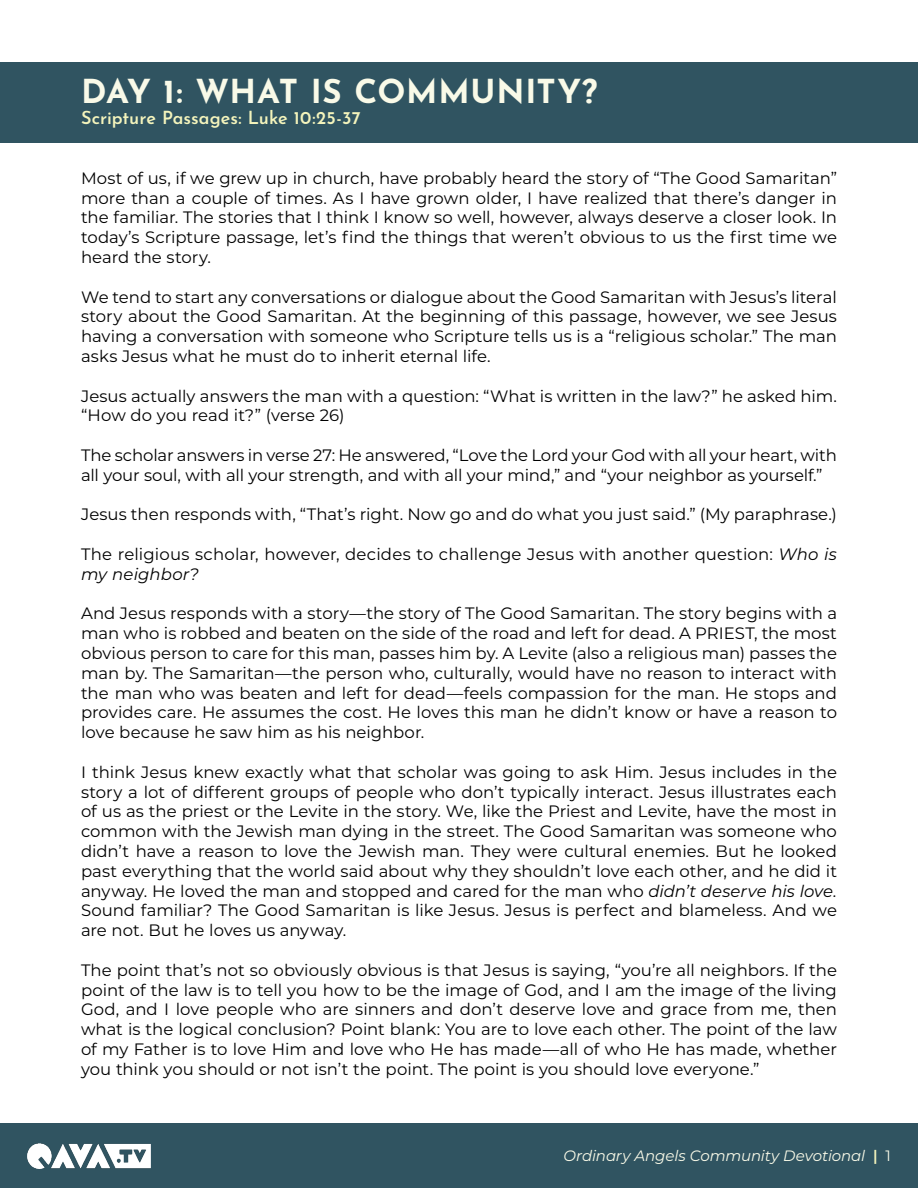
<style>
.page{position:relative;width:918px;height:1188px;background:#fff}
.page>*{position:absolute;margin:0;border:0;box-sizing:border-box;transform-origin:0 0}
.t1{font:700 33px "Josefin Sans";letter-spacing:.025em;color:#f9fae8}
.t2{font:600 18px "Josefin Sans";color:#f4f4bc}
.t3{font:16.5px/19.8px "Montserrat";color:#000;text-align:justify}
.t4{font:italic 15px "Montserrat";letter-spacing:-.005em;color:#f9fae8}
.s1{font-style:italic}
.s2{font-weight:600;font-style:normal;color:#f4f4bc}
.s3{font-style:normal}
</style>
<div class="page">
<div style="left:0;top:62px;width:918px;height:81px;background:#305461"></div>
<div style="left:0;top:1124px;width:918px;height:64px;background:#305461"></div>
<img style="left:27px;top:1143px;width:124px;height:25px">
<h1 class="t1" style="left:81px;top:62px;width:518px">DAY 1: WHAT IS COMMUNITY?</h1>
<p class="t2" style="left:81px;top:103px;width:281px">Scripture Passages: Luke 10:25-37</p>
<p class="t3" style="left:81px;top:167px;width:758px">Most of us, if we grew up in church, have probably heard the story of “The Good Samaritan” more than a couple of times. As I have grown older, I have realized that there’s danger in the familiar. The stories that I think I know so well, however, always deserve a closer look. In today’s Scripture passage, let’s find the things that weren’t obvious to us the first time we heard the story.</p>
<p class="t3" style="left:81px;top:286px;width:758px">We tend to start any conversations or dialogue about the Good Samaritan with Jesus’s literal story about the Good Samaritan. At the beginning of this passage, however, we see Jesus having a conversation with someone who Scripture tells us is a “religious scholar.” The man asks Jesus what he must do to inherit eternal life.</p>
<p class="t3" style="left:81px;top:385px;width:758px">Jesus actually answers the man with a question: “What is written in the law?” he asked him. “How do you read it?” (verse 26)</p>
<p class="t3" style="left:81px;top:445px;width:757px">The scholar answers in verse 27: He answered, “Love the Lord your God with all your heart, with all your soul, with all your strength, and with all your mind,” and “your neighbor as yourself.”</p>
<p class="t3" style="left:81px;top:504px;width:758px">Jesus then responds with, “That’s right. Now go and do what you just said.” (My paraphrase.)</p>
<p class="t3" style="left:81px;top:544px;width:757px">The religious scholar, however, decides to challenge Jesus with another question: <span class="s1">Who is my neighbor?</span></p>
<p class="t3" style="left:81px;top:603px;width:758px">And Jesus responds with a story—the story of The Good Samaritan. The story begins with a man who is robbed and beaten on the side of the road and left for dead. A PRIEST, the most obvious person to care for this man, passes him by. A Levite (also a religious man) passes the man by. The Samaritan—the person who, culturally, would have no reason to interact with the man who was beaten and left for dead—feels compassion for the man. He stops and provides care. He assumes the cost. He loves this man he didn’t know or have a reason to love because he saw him as his neighbor.</p>
<p class="t3" style="left:81px;top:761px;width:758px">I think Jesus knew exactly what that scholar was going to ask Him. Jesus includes in the story a lot of different groups of people who don’t typically interact. Jesus illustrates each of us as the priest or the Levite in the story. We, like the Priest and Levite, have the most in common with the Jewish man dying in the street. The Good Samaritan was someone who didn’t have a reason to love the Jewish man. They were cultural enemies. But he looked past everything that the world said about why they shouldn’t love each other, and he did it anyway. He loved the man and stopped and cared for the man who <span class="s1">didn’t deserve his love.<br></span>Sound familiar? The Good Samaritan is like Jesus. Jesus is perfect and blameless. And we are not. But he loves us anyway.</p>
<p class="t3" style="left:81px;top:959px;width:758px">The point that’s not so obviously obvious is that Jesus is saying, “you’re all neighbors. If the point of the law is to tell you how to be the image of God, and I am the image of the living God, and I love people who are sinners and don’t deserve love and grace from me, then what is the logical conclusion? Point blank: You are to love each other. The point of the law of my Father is to love Him and love who He has made—all of who He has made, whether you think you should or not isn’t the point. The point is you should love everyone.”</p>
<p class="t4" style="left:564px;top:1145px;width:329px">Ordinary Angels Community Devotional <span class="s2">|</span> <span class="s3">1</span></p>
</div>
